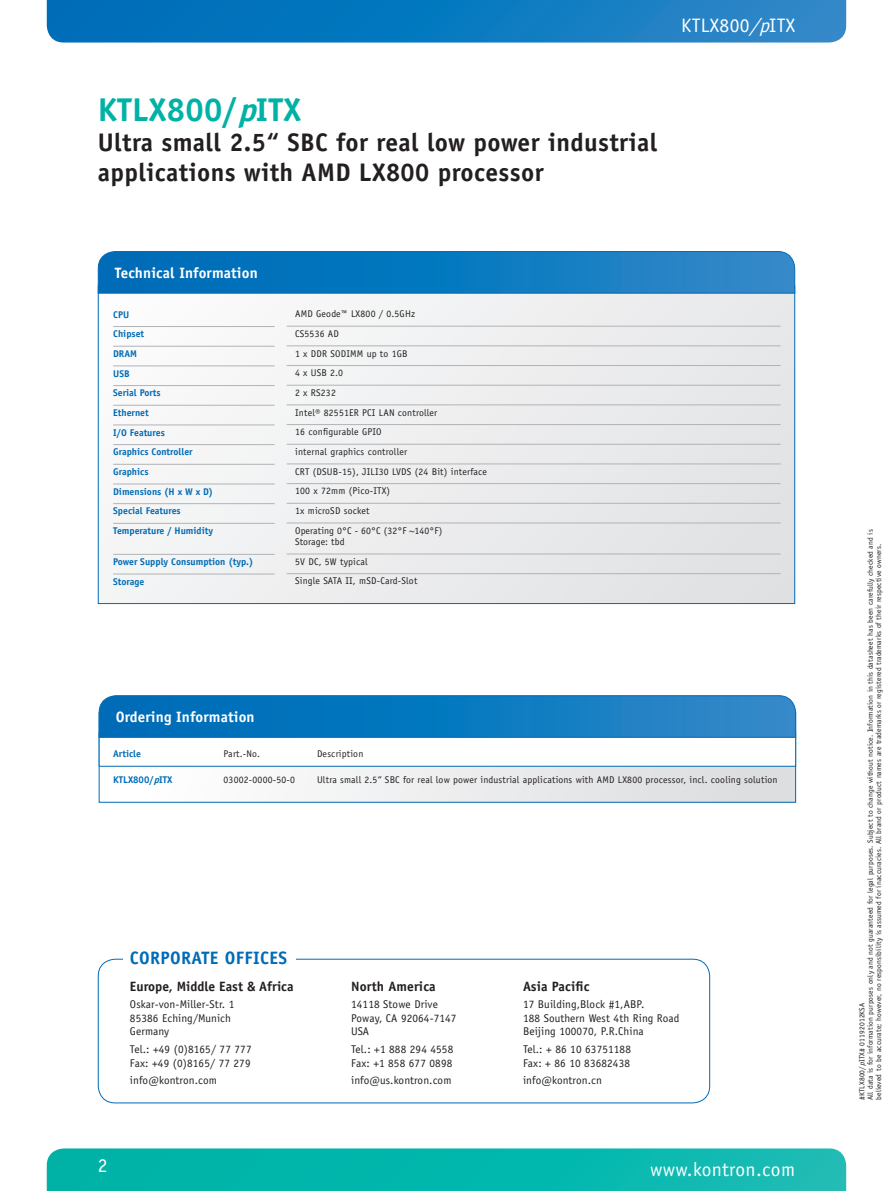
<style>
.page{position:relative;width:893px;height:1191px;background:#fff}
.page>*{position:absolute;margin:0;border:0;box-sizing:border-box;transform-origin:0 0}
.Titel_Headline{font:700 33px "Officina Sans";letter-spacing:.01em;color:#00b2a5}
.Titel_Headline-2{font:700 25.5px/30px "Officina Sans";letter-spacing:.015em;color:#231f20}
.t1{font:19.5px "Officina Sans";letter-spacing:.02em;color:#fff}
.t2{font:700 18px "Officina Sans";letter-spacing:.02em;color:#006bb6}
.t3{font:700 15px "Officina Sans";letter-spacing:.01em;color:#fff}
.Content_9pt{font:700 13.5px "Officina Sans";color:#231f20}
.Content_9pt-2{font:11.25px/13.5px "Officina Sans";letter-spacing:.01em;color:#231f20}
.Content_of_table{font:9.75px/11.7px "Officina Sans";letter-spacing:.02em;color:#231f20}
.Feature{font:700 9.75px "Officina Sans";color:#006bb6}
.t4{font:7.5px "Officina Sans";letter-spacing:.02em;color:#231f20}
.s1{font-style:italic}
</style>
<div class="page">
<svg style="left:47px;top:0;width:799px;height:43px;background:#127bc0"></svg>
<svg style="left:47px;top:1148px;width:799px;height:43px;background:#09b8ad"></svg>
<svg style="left:101px;top:766px;width:693px;height:34px"></svg>
<svg style="left:98px;top:695px;width:698px;height:43px;background:#117abf"></svg>
<div style="left:98px;top:958px;width:612px;height:145px;border:1px solid #006bb6;border-radius:17px"></div>
<div style="left:123px;top:952px;width:173px;height:9px;background:#fff"></div>
<div style="left:98px;top:286px;width:697px;height:317px;background:linear-gradient(to right,#f8f8f8,#e2e3e5)"></div>
<svg style="left:97px;top:251px;width:699px;height:43px;background:#117abf"></svg>
<hr style="left:113px;top:326px;width:162px;height:1px;background:#b2b3b7">
<hr style="left:287px;top:326px;width:494px;height:1px;background:#b2b3b7">
<hr style="left:113px;top:346px;width:162px;height:1px;background:#b2b3b7">
<hr style="left:287px;top:345px;width:494px;height:1px;background:#b2b3b7">
<hr style="left:113px;top:365px;width:162px;height:1px;background:#b2b3b7">
<hr style="left:287px;top:365px;width:494px;height:1px;background:#b2b3b7">
<hr style="left:113px;top:385px;width:162px;height:1px;background:#b2b3b7">
<hr style="left:287px;top:385px;width:494px;height:1px;background:#b2b3b7">
<hr style="left:113px;top:405px;width:162px;height:1px;background:#b2b3b7">
<hr style="left:287px;top:404px;width:494px;height:1px;background:#b2b3b7">
<hr style="left:113px;top:424px;width:162px;height:1px;background:#b2b3b7">
<hr style="left:287px;top:424px;width:494px;height:1px;background:#b2b3b7">
<hr style="left:113px;top:444px;width:162px;height:1px;background:#b2b3b7">
<hr style="left:287px;top:444px;width:494px;height:1px;background:#b2b3b7">
<hr style="left:113px;top:464px;width:162px;height:1px;background:#b2b3b7">
<hr style="left:287px;top:463px;width:494px;height:1px;background:#b2b3b7">
<hr style="left:113px;top:483px;width:162px;height:1px;background:#b2b3b7">
<hr style="left:287px;top:483px;width:494px;height:1px;background:#b2b3b7">
<hr style="left:113px;top:503px;width:162px;height:1px;background:#b2b3b7">
<hr style="left:287px;top:503px;width:494px;height:1px;background:#b2b3b7">
<hr style="left:113px;top:523px;width:162px;height:1px;background:#b2b3b7">
<hr style="left:287px;top:522px;width:494px;height:1px;background:#b2b3b7">
<hr style="left:113px;top:554px;width:162px;height:1px;background:#b2b3b7">
<hr style="left:287px;top:553px;width:494px;height:1px;background:#b2b3b7">
<hr style="left:113px;top:573px;width:162px;height:1px;background:#b2b3b7">
<hr style="left:287px;top:573px;width:494px;height:1px;background:#b2b3b7">
<p class="Titel_Headline" style="left:98px;top:90px;width:205px">KTLX800/<span class="s1">p</span>ITX</p>
<p class="Titel_Headline-2" style="left:98px;top:127px;width:561px">Ultra small 2.5“ SBC for real low power industrial applications with AMD LX800 processor</p>
<p class="t1" style="left:681px;top:14px;width:116px">KTLX800<span class="s1">/p</span>ITX</p>
<p class="t3" style="left:115px;top:263px;width:144px">Technical Information</p>
<p class="Feature" style="left:113px;top:308px;width:18px">CPU</p>
<p class="Content_of_table" style="left:295px;top:308px;width:122px">AMD Geode™ LX800 / 0.5GHz</p>
<p class="Feature" style="left:113px;top:328px;width:33px">Chipset</p>
<p class="Content_of_table" style="left:295px;top:328px;width:45px">CS5536 AD</p>
<p class="Feature" style="left:113px;top:347px;width:25px">DRAM</p>
<p class="Content_of_table" style="left:295px;top:347px;width:114px">1 x DDR SODIMM up to 1GB</p>
<p class="Feature" style="left:113px;top:367px;width:18px">USB</p>
<p class="Content_of_table" style="left:295px;top:367px;width:49px">4 x USB 2.0</p>
<p class="Feature" style="left:113px;top:387px;width:49px">Serial Ports</p>
<p class="Content_of_table" style="left:295px;top:387px;width:42px">2 x RS232</p>
<p class="Feature" style="left:113px;top:406px;width:37px">Ethernet</p>
<p class="Content_of_table" style="left:295px;top:406px;width:144px">Intel® 82551ER PCI LAN controller</p>
<p class="Feature" style="left:113px;top:426px;width:53px">I/O Features</p>
<p class="Content_of_table" style="left:295px;top:426px;width:88px">16 configurable GPIO</p>
<p class="Feature" style="left:113px;top:446px;width:81px">Graphics Controller</p>
<p class="Content_of_table" style="left:295px;top:446px;width:114px">internal graphics controller</p>
<p class="Feature" style="left:113px;top:465px;width:37px">Graphics</p>
<p class="Content_of_table" style="left:295px;top:465px;width:193px">CRT (DSUB-15), JILI30 LVDS (24 Bit) interface</p>
<p class="Feature" style="left:113px;top:485px;width:102px">Dimensions (H x W x D)</p>
<p class="Content_of_table" style="left:295px;top:485px;width:97px">100 x 72mm (Pico-ITX)</p>
<p class="Feature" style="left:113px;top:505px;width:69px">Special Features</p>
<p class="Content_of_table" style="left:295px;top:505px;width:76px">1x microSD socket</p>
<p class="Feature" style="left:113px;top:524px;width:101px">Temperature / Humidity</p>
<p class="Content_of_table" style="left:295px;top:524px;width:149px">Operating 0°C - 60°C (32°F ~140°F)<br>Storage: tbd</p>
<p class="Feature" style="left:113px;top:555px;width:142px">Power Supply Consumption (typ.)</p>
<p class="Content_of_table" style="left:295px;top:555px;width:74px">5V DC, 5W typical</p>
<p class="Feature" style="left:113px;top:575px;width:33px">Storage</p>
<p class="Content_of_table" style="left:295px;top:575px;width:124px">Single SATA II, mSD-Card-Slot</p>
<p class="t3" style="left:116px;top:707px;width:140px">Ordering Information</p>
<p class="Feature" style="left:113px;top:747px;width:29px">Article</p>
<p class="Content_of_table" style="left:224px;top:747px;width:38px">Part.-No.</p>
<p class="Content_of_table" style="left:317px;top:747px;width:48px">Description</p>
<p class="Feature" style="left:113px;top:774px;width:61px">KTLX800/<span class="s1">p</span>ITX</p>
<p class="Content_of_table" style="left:224px;top:774px;width:73px">03002-0000-50-0</p>
<p class="Content_of_table" style="left:317px;top:774px;width:462px">Ultra small 2.5“ SBC for real low power industrial applications with AMD LX800 processor, incl. cooling solution</p>
<p class="t2" style="left:130px;top:947px;width:159px">CORPORATE OFFICES</p>
<p class="Content_9pt" style="left:130px;top:977px;width:165px">Europe, Middle East &amp; Africa</p>
<p class="Content_9pt-2" style="left:130px;top:997px;width:106px">Oskar-von-Miller-Str. 1<br>85386 Eching/Munich<br>Germany</p>
<p class="Content_9pt-2" style="left:130px;top:1042px;width:123px">Tel.: +49 (0)8165/ 77 777<br>Fax: +49 (0)8165/ 77 279</p>
<p class="Content_9pt-2" style="left:130px;top:1073px;width:88px">info@kontron.com</p>
<p class="Content_9pt" style="left:351px;top:977px;width:86px">North America</p>
<p class="Content_9pt-2" style="left:351px;top:997px;width:107px">14118 Stowe Drive<br>Poway, CA 92064-7147<br>USA</p>
<p class="Content_9pt-2" style="left:351px;top:1042px;width:104px">Tel.: +1 888 294 4558<br>Fax: +1 858 677 0898</p>
<p class="Content_9pt-2" style="left:351px;top:1073px;width:102px">info@us.kontron.com</p>
<p class="Content_9pt" style="left:523px;top:977px;width:68px">Asia Pacific</p>
<p class="Content_9pt-2" style="left:523px;top:997px;width:158px">17 Building,Block #1,ABP.<br>188 Southern West 4th Ring Road<br>Beijing 100070, P.R.China</p>
<p class="Content_9pt-2" style="left:523px;top:1042px;width:109px">Tel.: + 86 10 63751188<br>Fax: + 86 10 83682438</p>
<p class="Content_9pt-2" style="left:523px;top:1073px;width:80px">info@kontron.cn</p>
<p class="t1" style="left:98px;top:1153px;width:11px">2</p>
<p class="t1" style="left:650px;top:1157px;width:146px">www.kontron.com</p>
<p class="t4" style="left:866px;top:1100px;width:572px;rotate:-90deg">All data is for information purposes only and not guaranteed for legal purposes. Subject to change without notice. Information in this datasheet has been carefully checked and is</p>
<p class="t4" style="left:874px;top:1100px;width:557px;rotate:-90deg">believed to be accurate; however, no responsibility is assumed for inaccuracies. All brand or product names are trademarks or registered trademarks of their respective owners.</p>
<p class="t4" style="left:858px;top:1100px;width:98px;rotate:-90deg">#KTLX800/<span class="s1">p</span>ITX# 01192012KSA</p>
</div>
